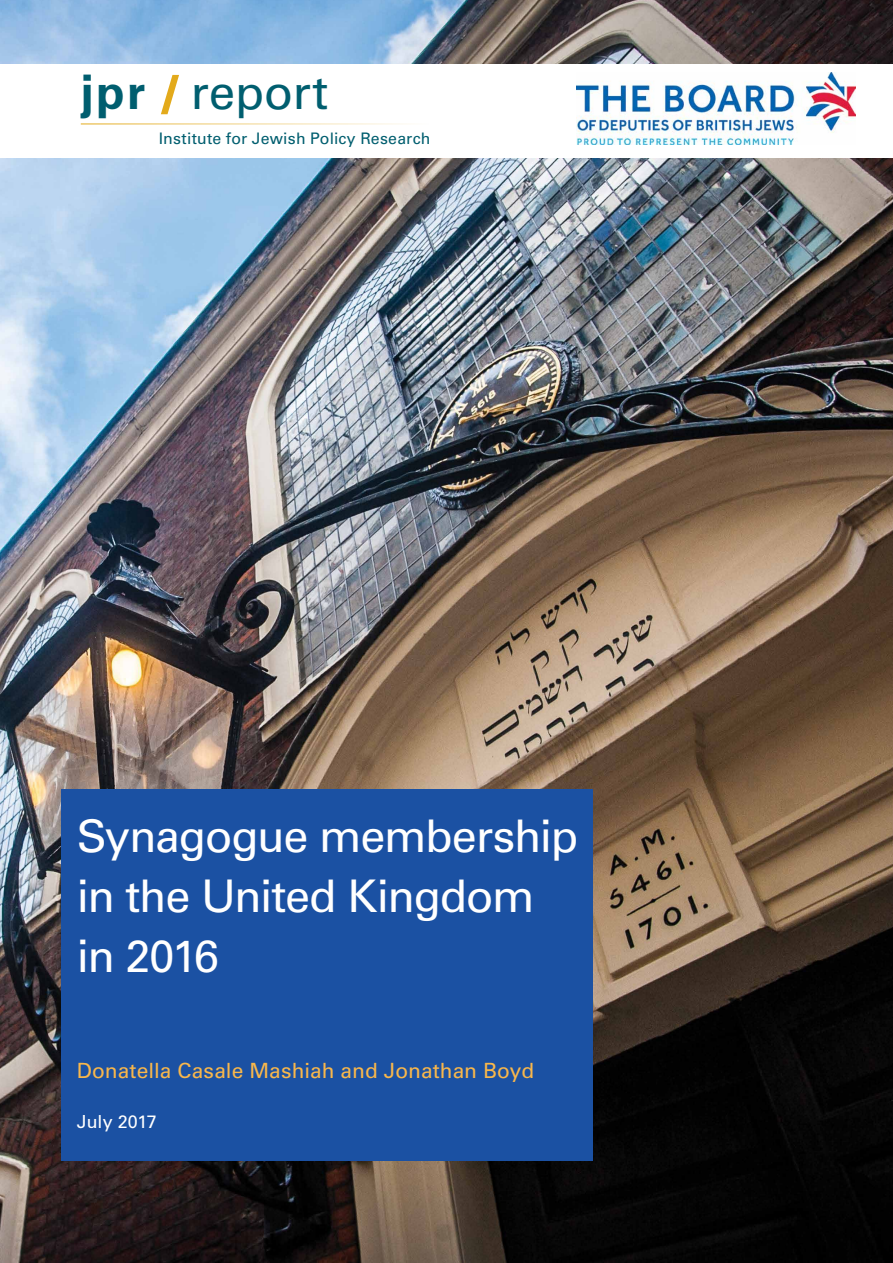
<style>
.page{position:relative;width:893px;height:1263px;background:#fff}
.page>*{position:absolute;margin:0;border:0;box-sizing:border-box;transform-origin:0 0}
.t1{font:47.7px "Univers LT Std";letter-spacing:-.005em;color:#005e6f}
.t2{font:45px/60px "Univers LT Std";letter-spacing:-.03em;color:#fff}
.t3{font:21px "Univers LT Std";color:#f9b74b}
.t4{font:18px "Univers LT Std";letter-spacing:-.005em;color:#fff}
.t5{font:15.9px "Univers LT Std";letter-spacing:.01em;color:#005e6f}
.s1{font-weight:700}
.s2{font-weight:900;font-size:52.95px;color:#e3aa1b}
</style>
<div class="page">
<svg style="left:0;top:0;width:1px;height:1263px"></svg>
<img style="left:1px;top:0;width:892px;height:1263px">
<div style="left:61px;top:789px;width:531px;height:371px;background:#1b51a3"></div>
<div style="left:0;top:64px;width:893px;height:93px;background:#fff"></div>
<img style="left:577px;top:73px;width:278px;height:72px">
<hr style="left:81px;top:124px;width:348px;height:1px;background:#e3aa1b">
<p class="t1" style="left:81px;top:64px;width:249px"><span class="s1">jpr</span> <span class="s2">/</span> report</p>
<p class="t5" style="left:159px;top:129px;width:273px">Institute for Jewish Policy Research</p>
<p class="t2" style="left:77px;top:806px;width:503px">Synagogue membership in the United Kingdom in 2016</p>
<p class="t3" style="left:77px;top:1058px;width:459px">Donatella Casale Mashiah and Jonathan Boyd</p>
<p class="t4" style="left:77px;top:1111px;width:81px">July 2017</p>
</div>
